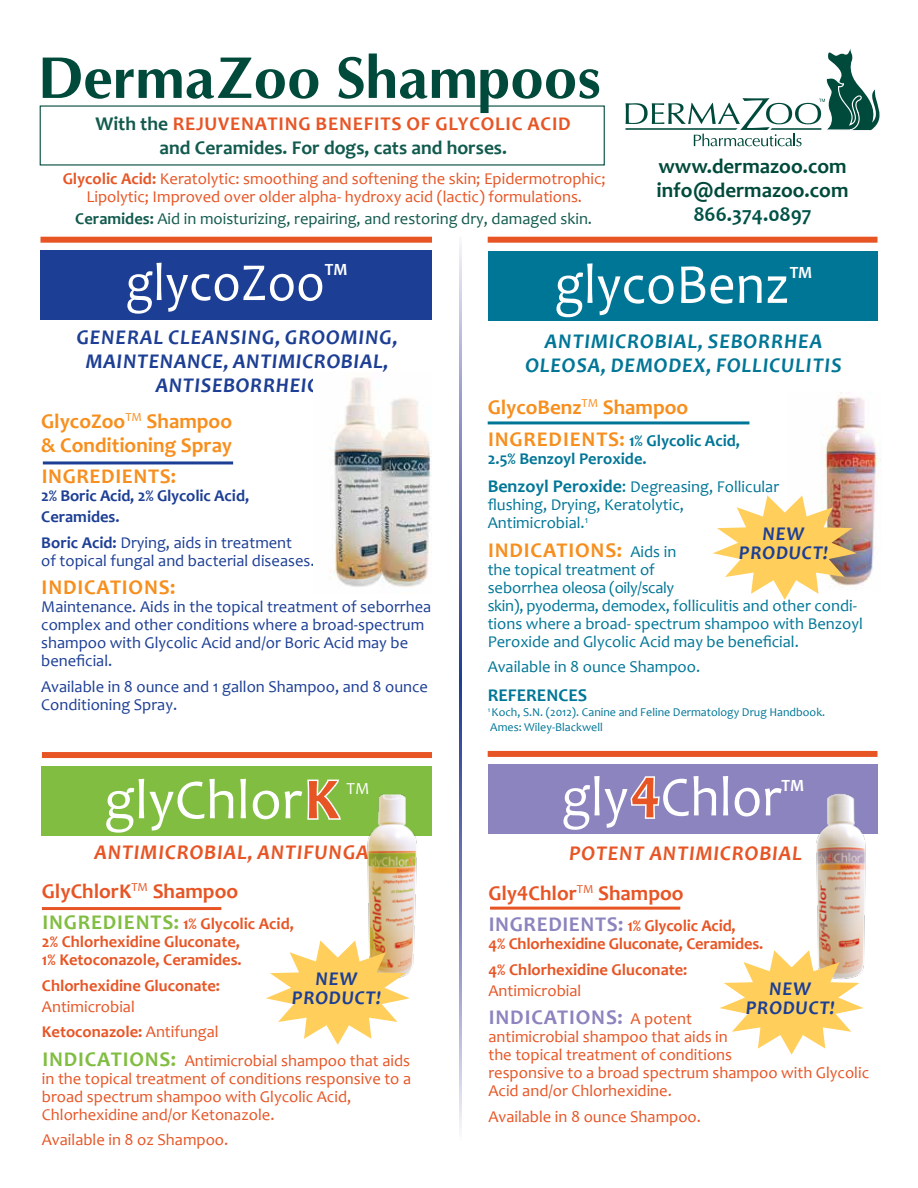
<style>
.page{position:relative;width:918px;height:1188px;background:#fff}
.page>*{position:absolute;margin:0;border:0;box-sizing:border-box;transform-origin:0 0}
.t1{font:57px "Candara";color:#fff;scale:.95 1}
.t2{font:57px "Candara";color:#fff}
.t3{font:700 55.5px "Omni";letter-spacing:-.01em;color:#004a3b}
.t4{font:54px "Candara";color:#fff;scale:.95 1}
.t5{font:700 21px/24px "Candara";letter-spacing:.03em;color:#f78f1e}
.t6{font:italic 700 21px "Candara";letter-spacing:.03em;color:#1c3e94}
.t7{font:italic 700 21px "Candara";letter-spacing:.04em;color:#007697}
.t8{font:italic 700 21px "Candara";letter-spacing:.04em;color:#e75525}
.t9{font:700 21px "Candara";color:#e75525}
.t10{font:700 21px/24px "Candara";color:#004a3b}
.t11{font:700 21px "Candara";color:#005146}
.t12{font:700 21px "Candara";color:#81bd41}
.t13{font:700 21px "Candara";color:#8b84be}
.t14{font:700 19.5px/24px "Candara";letter-spacing:.04em;color:#125a4e;text-align:center}
.t15{font:italic 700 19.5px/19.5px "Candara";letter-spacing:.04em;color:#1c3e94;text-align:center}
.t16{font:700 18px "Candara";color:#007697}
.t17{font:700 17.25px "Candara";color:#fff;scale:.95 1}
.t18{font:16.95px "Candara";color:#fff}
.t19{font:16.5px/18px "Candara";color:#e75525}
.t20{font:16.5px/18px "Candara";color:#007697}
.t21{font:16.5px/18px "Candara";color:#1c3e94}
.t22{font:700 16.5px/18px "Candara";color:#e75525}
.t23{font:16.5px "Candara";color:#125a4e}
.t24{font:700 16.5px/18px "Candara";color:#007697}
.t25{font:700 16.5px/21px "Candara";color:#1c3e94}
.t26{font:12px/15px "Candara";color:#007697}
.s1{color:#e75525}
.s2{font-weight:700}
.s3{font-weight:700;font-size:58.5px;color:#e75525}
.s4{font-size:21px;color:#81bd41}
.s5{font-weight:700;font-size:21px;color:#81bd41}
.s6{font-size:21px;color:#f78f1e}
.s7{font-weight:700;font-size:18px}
.s8{font-size:18px}
.s9{font-weight:700;font-size:21px;color:#f78f1e}
.s10{font-size:21px;color:#8b84be}
.s11{font-weight:700;font-size:21px;color:#8b84be}
</style>
<div class="page">
<div style="left:459px;top:237px;width:3px;height:911px;border:2px solid #fff"></div>
<div style="left:488px;top:251px;width:390px;height:70px;background:#007697"></div>
<div style="left:488px;top:237px;width:390px;height:6px;background:#e75525"></div>
<hr style="left:488px;top:421px;width:261px;height:3px;background:#007697">
<img style="left:821px;top:393px;width:60px;height:192px">
<svg style="left:713px;top:495px;width:144px;height:105px"></svg>
<svg style="left:625px;top:48px;width:255px;height:98px"></svg>
<div style="left:42px;top:766px;width:390px;height:70px;background:#81bd41"></div>
<div style="left:42px;top:752px;width:390px;height:6px;background:#e75525"></div>
<svg style="left:307px;top:779px;width:34px;height:41px"></svg>
<hr style="left:42px;top:907px;width:179px;height:3px;background:#e75525">
<img style="left:367px;top:794px;width:50px;height:176px">
<svg style="left:266px;top:941px;width:144px;height:104px"></svg>
<div style="left:488px;top:764px;width:390px;height:70px;background:#8b84be"></div>
<div style="left:488px;top:751px;width:390px;height:6px;background:#e75525"></div>
<svg style="left:630px;top:776px;width:30px;height:43px"></svg>
<hr style="left:490px;top:907px;width:190px;height:3px;background:#e75525">
<img style="left:816px;top:794px;width:50px;height:159px">
<svg style="left:720px;top:950px;width:144px;height:105px"></svg>
<div style="left:41px;top:250px;width:391px;height:70px;background:#1c3e94"></div>
<div style="left:40px;top:237px;width:392px;height:6px;background:#e75525"></div>
<hr style="left:43px;top:461px;width:190px;height:3px;background:#1c3e94">
<img style="left:329px;top:377px;width:103px;height:210px">
<h2 class="t3" style="left:40px;top:42px;width:564px">DermaZoo Shampoos</h2>
<p class="t14" style="left:96px;top:111px;width:477px">With the <span class="s1">rejuvenating benefits of Glycolic Acid </span>and Ceramides. For dogs, cats and horses.</p>
<p class="t19" style="left:63px;top:170px;width:545px;text-align:center"><span class="s2">Glycolic Acid:</span> Keratolytic: smoothing and softening the skin; Epidermotrophic;<br>Lipolytic; Improved over older alpha- hydroxy acid (lactic) formulations.</p>
<p class="t23" style="left:75px;top:209px;width:519px"><span class="s2">Ceramides:</span> Aid in moisturizing, repairing, and restoring dry, damaged skin.</p>
<p class="t10" style="left:657px;top:154px;width:193px">www.dermazoo.com info@dermazoo.com</p>
<p class="t11" style="left:693px;top:202px;width:120px">866.374.0897</p>
<h3 class="t4" style="left:126px;top:250px;width:211px">glycoZoo</h3>
<p class="t17" style="left:325px;top:259px;width:25px">TM</p>
<p class="t6" style="left:77px;top:324px;width:63px">GENERAL</p>
<p class="t6" style="left:169px;top:324px;width:145px">CLEANSING, GROOMING</p>
<p class="t6" style="left:392px;top:324px;width:7px">,</p>
<p class="t6" style="left:86px;top:348px;width:31px">MAINT</p>
<p class="t6" style="left:149px;top:348px;width:25px">ENANC</p>
<p class="t6" style="left:213px;top:348px;width:46px">E, ANTIMICROBIAL</p>
<p class="t6" style="left:383px;top:348px;width:7px">,</p>
<p class="t6" style="left:156px;top:372px;width:82px">ANTISEBORR</p>
<p class="t6" style="left:276px;top:372px;width:35px">HEIC</p>
<p class="t5" style="left:41px;top:409px;width:193px">GlycoZoo<sup>TM</sup> Shampoo &amp; Conditioning Spray</p>
<p class="t5" style="left:42px;top:465px;width:136px">Ingredients:</p>
<p class="t25" style="left:41px;top:486px;width:209px">2% Boric Acid, 2% Glycolic Acid,<br>Ceramides.</p>
<p class="t21" style="left:41px;top:534px;width:275px"><span class="s2">Boric Acid:</span> Drying, aids in treatment<br>of topical fungal and bacterial diseases.</p>
<p class="t5" style="left:42px;top:576px;width:35px">InDICATIONS</p>
<p class="t5" style="left:170px;top:576px;width:7px">:</p>
<p class="t21" style="left:41px;top:598px;width:392px">Maintenance. Aids in the topical treatment of seborrhea complex and other conditions where a broad-spectrum shampoo with Glycolic Acid and/or Boric Acid may be beneficial.</p>
<p class="t21" style="left:41px;top:678px;width:388px">Available in 8 ounce and 1 gallon Shampoo, and 8 ounce<br>Conditioning Spray.</p>
<h1 class="t2" style="left:104px;top:765px;width:236px">glyChlor<span class="s3">K</span></h1>
<p class="t18" style="left:346px;top:778px;width:25px">TM</p>
<p class="t8" style="left:95px;top:840px;width:286px">ANTIMICROBIAL, ANTIFUNGAL</p>
<p class="t9" style="left:42px;top:879px;width:198px">GlyChlorK<sup>TM</sup> Shampoo</p>
<p class="t22" style="left:42px;top:915px;width:254px"><span class="s4">Ingredients:</span> 1% Glycolic Acid,<br>2% Chlorhexidine Gluconate,<br>1% Ketoconazole, Ceramides.</p>
<p class="t22" style="left:42px;top:977px;width:180px">Chlorhexidine Gluconate:</p>
<p class="t19" style="left:42px;top:994px;width:178px;line-height:25.5px">Antimicrobial<br><span class="s2">Ketoconazole:</span> Antifungal</p>
<p class="t12" style="left:42px;top:1047px;width:35px">InDICATIONS</p>
<p class="t15" style="left:292px;top:969px;width:91px">NEW<br>PRODUCT!</p>
<p class="t19" style="left:42px;top:1052px;width:371px;text-indent:129px"><span class="s5">:</span> Antimicrobial shampoo that aids in the topical treatment of conditions responsive to a broad spectrum shampoo with Glycolic Acid, Chlorhexidine and/or Ketonazole.</p>
<p class="t19" style="left:42px;top:1131px;width:188px">Available in 8 oz Shampoo.</p>
<h1 class="t1" style="left:555px;top:250px;width:249px">glycoBenz</h1>
<p class="t17" style="left:790px;top:262px;width:25px">TM</p>
<p class="t7" style="left:545px;top:329px;width:200px">ANTIMICROBIAL, SEBORR</p>
<p class="t7" style="left:784px;top:329px;width:39px">HEA</p>
<p class="t7" style="left:525px;top:353px;width:214px">OL EOSA, DEMO DEX, FOLLIC</p>
<p class="t7" style="left:781px;top:353px;width:24px">ULITI</p>
<p class="t7" style="left:831px;top:353px;width:12px">S</p>
<p class="t5" style="left:488px;top:396px;width:202px">GlycoBenz<sup>TM</sup> Shampoo</p>
<p class="t24" style="left:488px;top:432px;width:254px"><span class="s6">Ingredients:</span> 1% Glycolic Acid,<br>2.5% Benzoyl Peroxide.</p>
<p class="t20" style="left:488px;top:478px;width:293px"><span class="s7">Benzoyl Peroxide</span><span class="s8">:</span> Degreasing, Follicular flushing, Drying, Keratolytic,<br>Antimicrobial.<sup>1</sup></p>
<p class="t5" style="left:488px;top:538px;width:35px">InDICATIONS</p>
<p class="t15" style="left:739px;top:524px;width:91px">NEW<br>PRODUCT!</p>
<p class="t20" style="left:488px;top:543px;width:377px;text-indent:129px"><span class="s9">:</span> Aids in<br>the topical treatment of<br>seborrhea oleosa (oily/scaly<br>skin), pyoderma, demodex, folliculitis and other condi&shy;tions where a broad- spectrum shampoo with Benzoyl Peroxide and Glycolic Acid may be beneficial.</p>
<p class="t20" style="left:488px;top:658px;width:214px">Available in 8 ounce Shampoo.</p>
<p class="t16" style="left:488px;top:684px;width:11px">REFERENCES</p>
<p class="t26" style="left:488px;top:705px;width:339px"><sup>1</sup> Koch, S.N. (2012). Canine and Feline Dermatology Drug Handbook.<br>Ames: Wiley-Blackwell</p>
<h1 class="t1" style="left:562px;top:763px;width:233px">gly<span class="s3">4</span>Chlor</h1>
<p class="t17" style="left:781px;top:775px;width:25px">TM</p>
<p class="t8" style="left:569px;top:840px;width:234px">POTENT ANTIMICROBIAL</p>
<p class="t9" style="left:488px;top:880px;width:197px">Gly4Chlor<sup>TM</sup> Shampoo</p>
<p class="t22" style="left:488px;top:917px;width:276px"><span class="s10">Ingredients:</span> 1% Glycolic Acid,<br>4% Chlorhexidine Gluconate, Ceramides.</p>
<p class="t22" style="left:488px;top:960px;width:200px">4% Chlorhexidine Gluconate:</p>
<p class="t19" style="left:488px;top:981px;width:94px">Antimicrobial</p>
<p class="t13" style="left:489px;top:1005px;width:35px">InDICATIONS</p>
<p class="t15" style="left:746px;top:979px;width:91px">NEW<br>PRODUCT!</p>
<p class="t19" style="left:488px;top:1010px;width:382px;text-indent:129px"><span class="s11">:</span> A potent<br>antimicrobial shampoo that aids in<br>the topical treatment of conditions<br>responsive to a broad spectrum shampoo with Glycolic<br>Acid and/or Chlorhexidine.</p>
<p class="t19" style="left:488px;top:1107px;width:214px">Available in 8 ounce Shampoo.</p>
</div>
